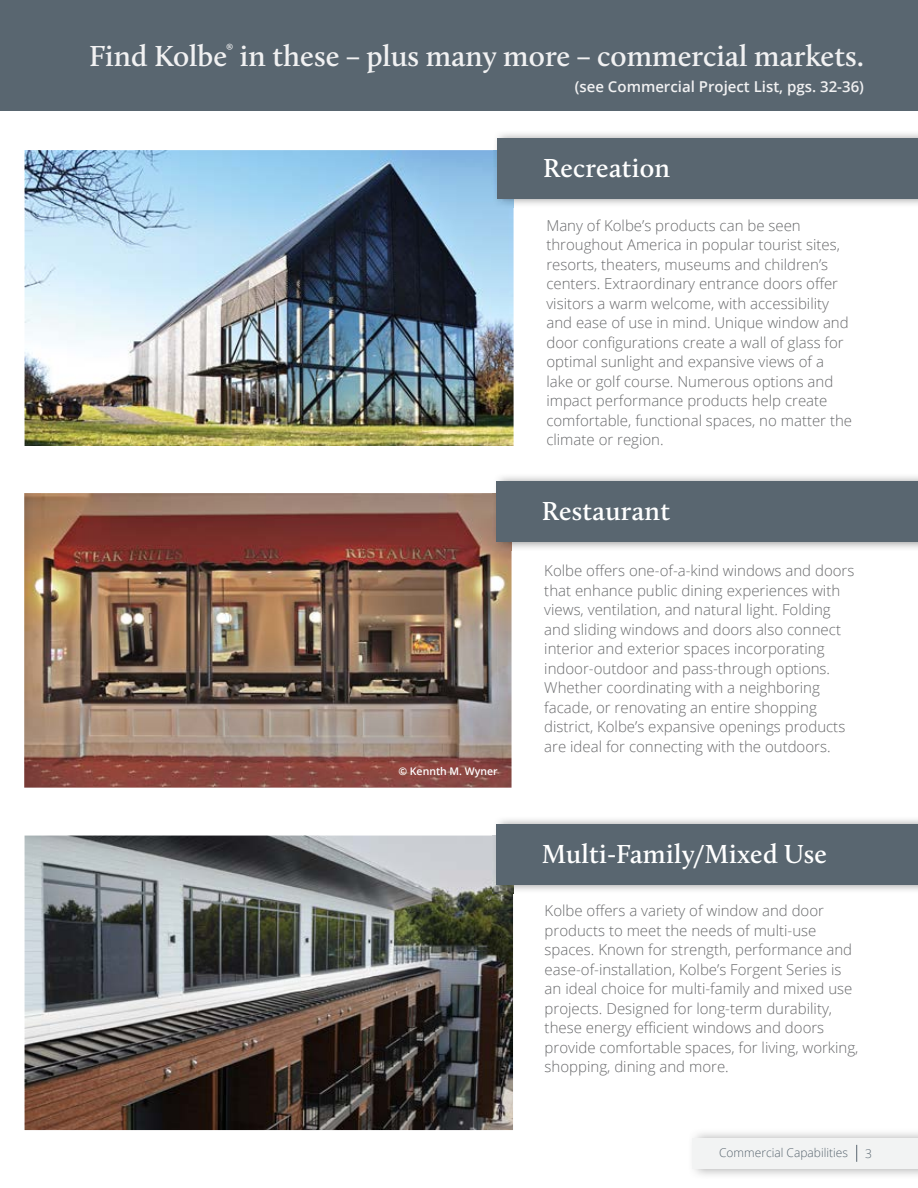
<style>
.page{position:relative;width:918px;height:1188px;background:#fff}
.page>*{position:absolute;margin:0;border:0;box-sizing:border-box;transform-origin:0 0}
.t1{font:600 30px "Calluna";color:#f1f1f2}
.t2{font:600 27px "Calluna";letter-spacing:.01em;color:#fff}
.t3{font:300 15px/19.5px "Open Sans";color:#696a6c}
.t4{font:600 15px "Open Sans";color:#f1f1f2}
.t5{font:300 12px "Open Sans";color:#596670}
.t6{font:600 10.5px "Open Sans";color:#fff}
</style>
<div class="page">
<img style="left:25px;top:150px;width:489px;height:296px">
<img style="left:24px;top:493px;width:488px;height:295px">
<img style="left:496px;top:476px;width:422px;height:73px">
<img style="left:493px;top:493px;width:19px;height:58px">
<div style="left:497px;top:482px;width:421px;height:60px;background:#596670"></div>
<img style="left:25px;top:836px;width:488px;height:294px">
<img style="left:493px;top:819px;width:425px;height:75px">
<img style="left:493px;top:836px;width:20px;height:58px">
<div style="left:497px;top:824px;width:421px;height:61px;background:#596670"></div>
<div style="left:693px;top:1138px;width:225px;height:30px;background:#f2f3f3"></div>
<svg style="left:856px;top:1145px;width:1px;height:17px"></svg>
<img style="left:493px;top:150px;width:21px;height:57px">
<div style="left:497px;top:138px;width:421px;height:61px;background:#596670"></div>
<div style="left:0;top:0;width:918px;height:111px;background:#596670"></div>
<h1 class="t1" style="left:89px;top:38px;width:776px">Find Kolbe<sup>®</sup> in these – plus many more – commercial markets.</h1>
<p class="t4" style="left:575px;top:76px;width:291px">(see Commercial Project List, pgs. 32-36)</p>
<h2 class="t2" style="left:543px;top:151px;width:128px">Recreation</h2>
<p class="t3" style="left:546px;top:215px;width:307px">Many of Kolbe’s products can be seen throughout America in popular tourist sites, resorts, theaters, museums and children’s centers. Extraordinary entrance doors offer visitors a warm welcome, with accessibility and ease of use in mind. Unique window and door configurations create a wall of glass for optimal sunlight and expansive views of a lake or golf course. Numerous options and impact performance products help create comfortable, functional spaces, no matter the climate or region.</p>
<h2 class="t2" style="left:542px;top:494px;width:130px">Restaurant</h2>
<p class="t6" style="left:398px;top:764px;width:101px">© Kennth M. Wyner</p>
<p class="t3" style="left:544px;top:560px;width:312px">Kolbe offers one-of-a-kind windows and doors that enhance public dining experiences with views, ventilation, and natural light. Folding and sliding windows and doors also connect interior and exterior spaces incorporating indoor-outdoor and pass-through options.<br>Whether coordinating with a neighboring facade, or renovating an entire shopping district, Kolbe’s expansive openings products are ideal for connecting with the outdoors.</p>
<h2 class="t2" style="left:542px;top:837px;width:287px">Multi-Family/Mixed Use</h2>
<p class="t3" style="left:545px;top:900px;width:315px">Kolbe offers a variety of window and door products to meet the needs of multi-use spaces. Known for strength, performance and ease-of-installation, Kolbe’s Forgent Series is an ideal choice for multi-family and mixed use projects. Designed for long-term durability, these energy efficient windows and doors provide comfortable spaces, for living, working, shopping, dining and more.</p>
<p class="t5" style="left:719px;top:1145px;width:131px">Commercial Capabilities</p>
<p class="t5" style="left:865px;top:1145px;width:8px">3</p>
</div>
